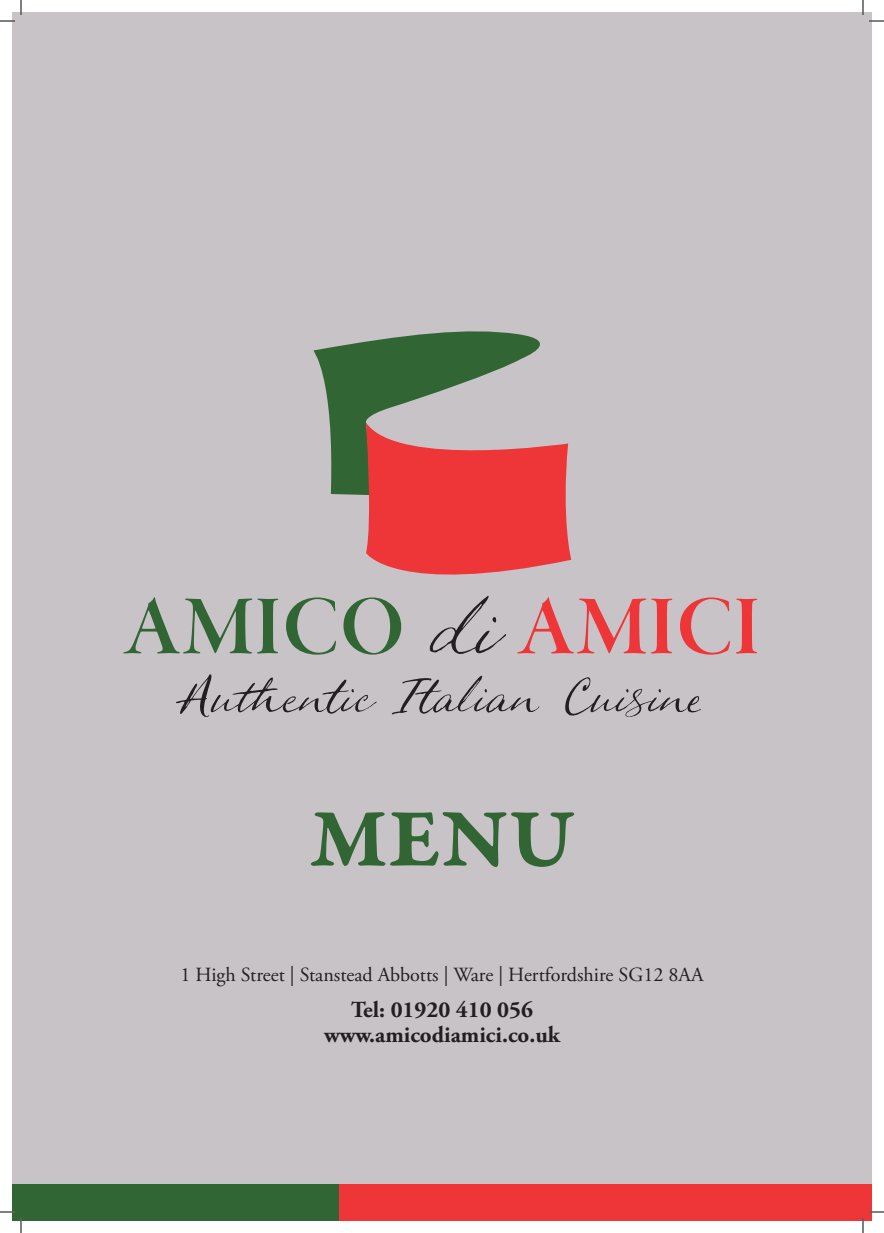
<style>
.page{position:relative;width:884px;height:1233px;background:#fff}
.page>*{position:absolute;margin:0;border:0;box-sizing:border-box;transform-origin:0 0}
.t1{font:87.3px "Garamond Premr Pro Smbd Disp";letter-spacing:.01em;color:#316634}
.t2{font:87.3px "Garamond Premr Pro Smbd Capt";color:#316634}
.t3{font:53.7px "Cienega";color:#231f20}
.t4{font:700 22.9px/25.5px "Adobe Garamond Pro";color:#231f20;text-align:center}
.t5{font:20.1px "Adobe Garamond Pro";color:#231f20}
.s1{font-family:"Cienega";color:#231f20}
.s2{color:#ee3638}
</style>
<div class="page">
<div style="left:12px;top:12px;width:859px;height:1208px;background:#c7c3c7"></div>
<div style="left:339px;top:1183px;width:532px;height:37px;background:#ee3638"></div>
<div style="left:12px;top:1183px;width:327px;height:37px;background:#316634"></div>
<svg style="left:313px;top:331px;width:258px;height:244px"></svg>
<svg style="left:0;top:1211px;width:15px;height:1px"></svg>
<svg style="left:869px;top:1211px;width:15px;height:1px"></svg>
<svg style="left:0;top:0;width:22px;height:22px"></svg>
<svg style="left:20px;top:1218px;width:2px;height:15px"></svg>
<svg style="left:862px;top:0;width:22px;height:22px"></svg>
<svg style="left:862px;top:1218px;width:2px;height:15px"></svg>
<h1 class="t1" style="left:124px;top:579px;width:638px">AMICO <span class="s1">di</span> <span class="s2">AMICI</span></h1>
<h2 class="t3" style="left:180px;top:661px;width:525px">Authentic Italian Cuisine</h2>
<h1 class="t2" style="left:309px;top:784px;width:267px">MENU</h1>
<p class="t5" style="left:181px;top:962px;width:524px">1 High Street | Stanstead Abbotts | Ware | Hertfordshire SG12 8AA</p>
<p class="t4" style="left:324px;top:997px;width:238px">Tel: 01920 410 056 www.amicodiamici.co.uk</p>
</div>
